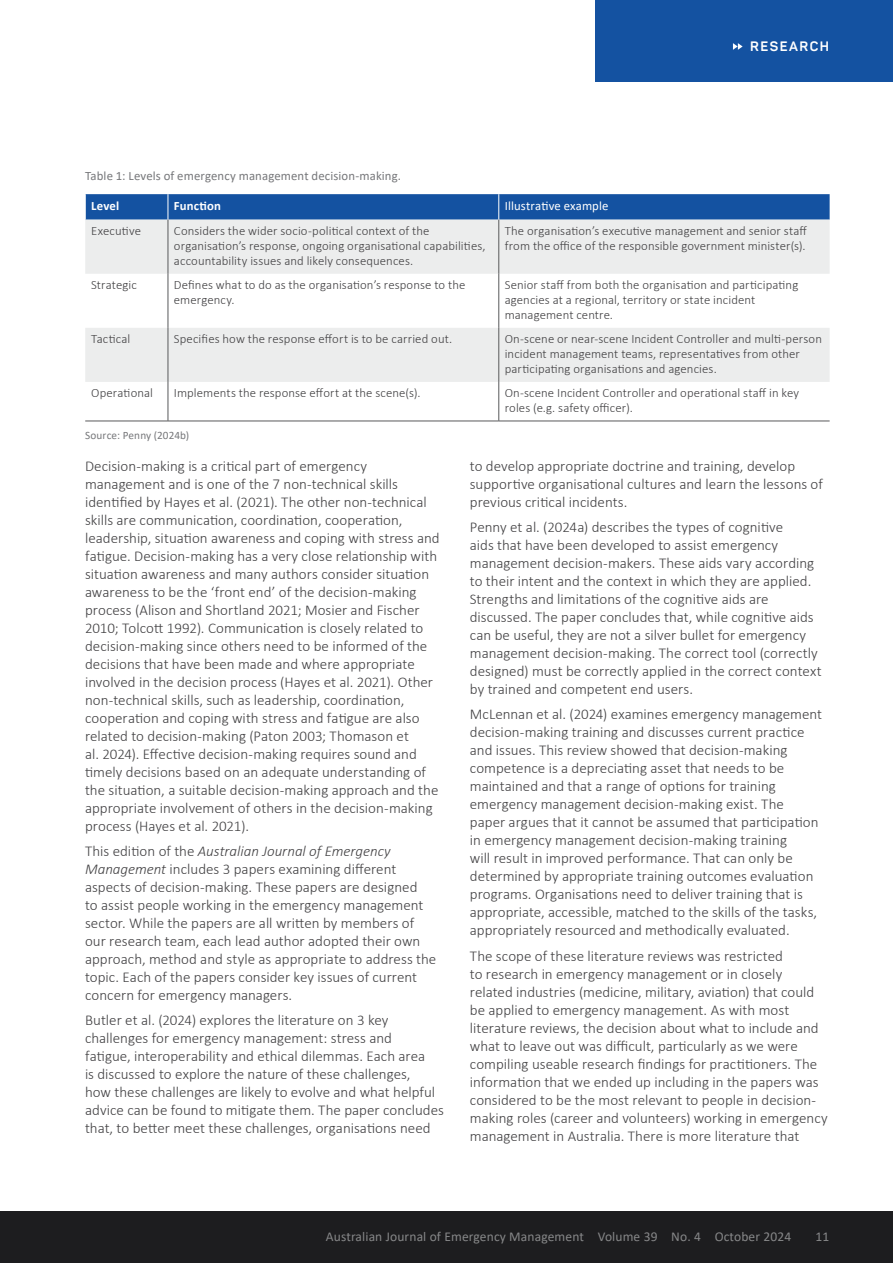
<style>
.page{position:relative;width:893px;height:1263px;background:#fff}
.page>*{position:absolute;margin:0;border:0;box-sizing:border-box;transform-origin:0 0}
.t1{font:300 15px/18px "Calibri";color:#414042}
.t2{font:13.5px "Calibri";letter-spacing:.01em;color:#868788}
.t3{font:700 13.5px "Panton";letter-spacing:.11em;color:#fff}
.t4{font:300 12.75px/15px "Calibri";letter-spacing:.01em;color:#414042}
.t5{font:12.75px "Calibri";letter-spacing:.01em;color:#77787b}
.t6{font:12.75px "Calibri";letter-spacing:.01em;color:#fff}
.t7{font:700 12.75px "Calibri";letter-spacing:.01em;color:#fff}
.t8{font:11.25px "Calibri";letter-spacing:.01em;color:#77787b}
.s1{font-style:italic}
</style>
<div class="page">
<div style="left:596px;top:0;width:297px;height:81px;background:#1452a1"></div>
<svg style="left:733px;top:43px;width:10px;height:7px"></svg>
<div style="left:0;top:1212px;width:893px;height:51px;background:#1d1d1f"></div>
<svg style="left:85px;top:220px;width:745px;height:162px;fill:#eceded"></svg>
<hr style="left:168px;top:421px;width:331px;height:1px;background:#58595b">
<hr style="left:499px;top:421px;width:331px;height:1px;background:#58595b">
<svg style="left:85px;top:194px;width:745px;height:26px;background:#1a57a3"></svg>
<hr style="left:85px;top:421px;width:83px;height:1px;background:#58595b">
<hr style="left:168px;top:220px;width:1px;height:54px;background:#58595b">
<hr style="left:499px;top:220px;width:1px;height:54px;background:#58595b">
<hr style="left:168px;top:274px;width:1px;height:54px;background:#58595b">
<hr style="left:499px;top:274px;width:1px;height:54px;background:#58595b">
<hr style="left:168px;top:328px;width:1px;height:54px;background:#58595b">
<hr style="left:499px;top:328px;width:1px;height:54px;background:#58595b">
<hr style="left:168px;top:382px;width:1px;height:39px;background:#58595b">
<hr style="left:499px;top:382px;width:1px;height:39px;background:#58595b">
<p class="t3" style="left:750px;top:38px;width:80px">RESEARCH</p>
<p class="t5" style="left:85px;top:167px;width:318px">Table 1: Levels of emergency management decision-making.</p>
<p class="t7" style="left:91px;top:196px;width:29px">Level</p>
<p class="t7" style="left:174px;top:196px;width:48px">Function</p>
<p class="t6" style="left:505px;top:197px;width:105px">Illustrative example</p>
<p class="t4" style="left:91px;top:223px;width:51px">Executive</p>
<p class="t4" style="left:174px;top:223px;width:313px">Considers the wider socio-political context of the organisation’s response, ongoing organisational capabilities, accountability issues and likely consequences.</p>
<p class="t4" style="left:505px;top:223px;width:304px">The organisation’s executive management and senior staff from the office of the responsible government minister(s).</p>
<p class="t4" style="left:91px;top:277px;width:47px">Strategic</p>
<p class="t4" style="left:174px;top:277px;width:293px">Defines what to do as the organisation’s response to the emergency.</p>
<p class="t4" style="left:505px;top:277px;width:295px">Senior staff from both the organisation and participating agencies at a regional, territory or state incident management centre.</p>
<p class="t4" style="left:91px;top:331px;width:41px">Tactical</p>
<p class="t4" style="left:174px;top:331px;width:280px">Specifies how the response effort is to be carried out.</p>
<p class="t4" style="left:505px;top:331px;width:319px">On-scene or near-scene Incident Controller and multi-person incident management teams, representatives from other participating organisations and agencies.</p>
<p class="t4" style="left:91px;top:386px;width:63px">Operational</p>
<p class="t4" style="left:174px;top:386px;width:248px">Implements the response effort at the scene(s).</p>
<p class="t4" style="left:505px;top:386px;width:296px">On-scene Incident Controller and operational staff in key roles (e.g. safety officer).</p>
<p class="t8" style="left:85px;top:428px;width:106px">Source: Penny (2024b)</p>
<p class="t1" style="left:85px;top:456px;width:356px">Decision-making is a critical part of emergency management and is one of the 7 non-technical skills identified by Hayes et al. (2021). The other non-technical skills are communication, coordination, cooperation, leadership, situation awareness and coping with stress and fatigue. Decision-making has a very close relationship with situation awareness and many authors consider situation awareness to be the ‘front end’ of the decision-making process (Alison and Shortland 2021; Mosier and Fischer 2010; Tolcott 1992). Communication is closely related to decision-making since others need to be informed of the decisions that have been made and where appropriate involved in the decision process (Hayes et al. 2021). Other non-technical skills, such as leadership, coordination, cooperation and coping with stress and fatigue are also related to decision-making (Paton 2003; Thomason et<br>al. 2024). Effective decision-making requires sound and timely decisions based on an adequate understanding of the situation, a suitable decision-making approach and the appropriate involvement of others in the decision-making process (Hayes et al. 2021).</p>
<p class="t1" style="left:85px;top:842px;width:353px">This edition of the <span class="s1">Australian Journal of Emergency Management</span> includes 3 papers examining different aspects of decision-making. These papers are designed<br>to assist people working in the emergency management sector. While the papers are all written by members of our research team, each lead author adopted their own approach, method and style as appropriate to address the topic. Each of the papers consider key issues of current concern for emergency managers.</p>
<p class="t1" style="left:85px;top:1011px;width:360px">Butler et al. (2024) explores the literature on 3 key challenges for emergency management: stress and<br>fatigue, interoperability and ethical dilemmas. Each area<br>is discussed to explore the nature of these challenges,<br>how these challenges are likely to evolve and what helpful advice can be found to mitigate them. The paper concludes that, to better meet these challenges, organisations need</p>
<p class="t1" style="left:470px;top:456px;width:355px">to develop appropriate doctrine and training, develop supportive organisational cultures and learn the lessons of previous critical incidents.</p>
<p class="t1" style="left:470px;top:518px;width:353px">Penny et al. (2024a) describes the types of cognitive<br>aids that have been developed to assist emergency management decision-makers. These aids vary according to their intent and the context in which they are applied.<br>Strengths and limitations of the cognitive aids are discussed. The paper concludes that, while cognitive aids can be useful, they are not a silver bullet for emergency management decision-making. The correct tool (correctly designed) must be correctly applied in the correct context by trained and competent end users.</p>
<p class="t1" style="left:470px;top:705px;width:354px">McLennan et al. (2024) examines emergency management decision-making training and discusses current practice and issues. This review showed that decision-making competence is a depreciating asset that needs to be maintained and that a range of options for training emergency management decision-making exist. The paper argues that it cannot be assumed that participation in emergency management decision-making training<br>will result in improved performance. That can only be determined by appropriate training outcomes evaluation programs. Organisations need to deliver training that is appropriate, accessible, matched to the skills of the tasks, appropriately resourced and methodically evaluated.</p>
<p class="t1" style="left:470px;top:947px;width:359px">The scope of these literature reviews was restricted<br>to research in emergency management or in closely related industries (medicine, military, aviation) that could be applied to emergency management. As with most literature reviews, the decision about what to include and what to leave out was difficult, particularly as we were compiling useable research findings for practitioners. The information that we ended up including in the papers was considered to be the most relevant to people in decision&shy;making roles (career and volunteers) working in emergency management in Australia. There is more literature that</p>
<p class="t2" style="left:326px;top:1227px;width:467px">Australian Journal of Emergency Management Volume 39 No. 4 October 2024</p>
<p class="t2" style="left:815px;top:1227px;width:15px">11</p>
</div>
